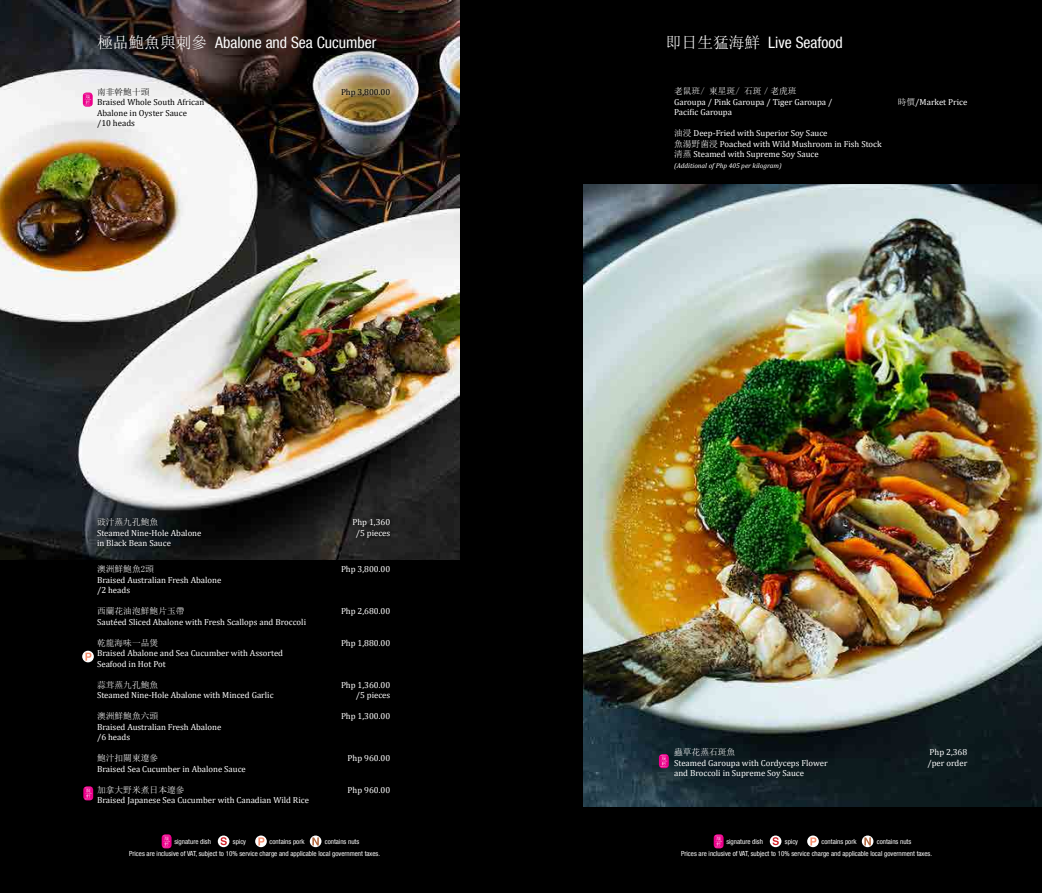
<style>
.page{position:relative;width:1042px;height:893px;background:#fff}
.page>*{position:absolute;margin:0;border:0;box-sizing:border-box;transform-origin:0 0}
.t1{font:condensed 15.75px "Helvetica Neue LT Com";color:#fff}
.t2{font:8.75px/10.5px "Cambria";color:#fff}
.t3{font:8.75px "Sim Sun";color:#fff}
.t4{font:8.75px/10.5px "Cambria";color:#000}
.t5{font:8.75px "Sim Sun";color:#000}
.t6{font:condensed 7px "Helvetica Neue LT Com";color:#fff}
.t7{font:italic 7px "Cambria";color:#fff}
.s1{font-family:"Sim Sun";font-stretch:normal}
.s2{font-family:"Sim Sun"}
</style>
<div class="page">
<div style="left:435px;top:0;width:166px;height:893px;background:#000"></div>
<div style="left:583px;top:0;width:459px;height:893px;background:#000"></div>
<img style="left:583px;top:185px;width:459px;height:621px">
<div style="left:0;top:0;width:459px;height:893px;background:#000"></div>
<img style="left:0;top:0;width:459px;height:560px">
<svg style="left:83px;top:786px;width:10px;height:14px"></svg>
<svg style="left:85px;top:788px;width:7px;height:12px"></svg>
<svg style="left:82px;top:651px;width:12px;height:11px"></svg>
<svg style="left:85px;top:653px;width:6px;height:8px"></svg>
<div style="left:659px;top:754px;width:10px;height:14px;background:#ec008b;border-radius:4px"></div>
<svg style="left:660px;top:755px;width:7px;height:13px"></svg>
<div style="left:93px;top:513px;width:302px;height:38px;background:#000;opacity:.75"></div>
<div style="left:93px;top:84px;width:302px;height:49px;background:#fff;opacity:.75"></div>
<svg style="left:162px;top:834px;width:10px;height:14px"></svg>
<svg style="left:163px;top:836px;width:7px;height:12px"></svg>
<svg style="left:255px;top:835px;width:12px;height:12px"></svg>
<svg style="left:258px;top:837px;width:6px;height:8px"></svg>
<svg style="left:310px;top:835px;width:11px;height:12px"></svg>
<svg style="left:312px;top:837px;width:7px;height:8px"></svg>
<svg style="left:218px;top:835px;width:11px;height:12px"></svg>
<svg style="left:221px;top:837px;width:6px;height:8px"></svg>
<svg style="left:714px;top:834px;width:9px;height:14px"></svg>
<svg style="left:715px;top:836px;width:7px;height:12px"></svg>
<svg style="left:807px;top:835px;width:12px;height:12px"></svg>
<svg style="left:810px;top:837px;width:6px;height:8px"></svg>
<svg style="left:862px;top:835px;width:11px;height:12px"></svg>
<svg style="left:864px;top:837px;width:7px;height:8px"></svg>
<svg style="left:770px;top:835px;width:11px;height:12px"></svg>
<svg style="left:772px;top:837px;width:7px;height:8px"></svg>
<svg style="left:83px;top:93px;width:10px;height:14px"></svg>
<svg style="left:84px;top:94px;width:7px;height:12px"></svg>
<h1 class="t1" style="left:97px;top:34px;width:281px"><span class="s1">極品鮑魚與刺參</span> Abalone and Sea Cucumber</h1>
<h1 class="t1" style="left:666px;top:34px;width:178px"><span class="s1">即日生猛海鮮</span> Live Seafood</h1>
<p class="t3" style="left:674px;top:87px;width:124px">老鼠班/ 東星斑/ 石斑／老虎班</p>
<p class="t2" style="left:674px;top:97px;width:160px">Garoupa / Pink Garoupa / Tiger Garoupa /</p>
<p class="t2" style="left:898px;top:97px;width:71px"><span class="s2">時價</span>/Market Price</p>
<p class="t2" style="left:674px;top:107px;width:59px">Pacific Garoupa</p>
<p class="t2" style="left:674px;top:128px;width:209px"><span class="s2">油浸</span> Deep-Fried with Superior Soy Sauce<br><span class="s2">魚湯野菌浸</span> Poached with Wild Mushroom in Fish Stock<span class="s2">清蒸</span> Steamed with Supreme Soy Sauce</p>
<p class="t7" style="left:674px;top:160px;width:109px">(Additional of Php 405 per kilogram)</p>
<p class="t5" style="left:97px;top:87px;width:54px">南非幹鮑十頭</p>
<p class="t4" style="left:341px;top:87px;width:51px">Php 3,800.00</p>
<p class="t4" style="left:97px;top:97px;width:109px">Braised Whole South African<br>Abalone in Oyster Sauce<br>/10 heads</p>
<p class="t3" style="left:97px;top:518px;width:63px">豉汁蒸九孔鮑魚</p>
<p class="t2" style="left:352px;top:517px;width:39px">Php 1,360</p>
<p class="t2" style="left:97px;top:528px;width:106px">Steamed Nine-Hole Abalone</p>
<p class="t2" style="left:356px;top:528px;width:36px">/5 pieces</p>
<p class="t2" style="left:97px;top:538px;width:75px">in Black Bean Sauce</p>
<p class="t3" style="left:97px;top:565px;width:58px">澳洲鮮鮑魚2頭</p>
<p class="t2" style="left:341px;top:564px;width:51px">Php 3,800.00</p>
<p class="t2" style="left:97px;top:575px;width:126px">Braised Australian Fresh Abalone /2 heads</p>
<p class="t3" style="left:97px;top:607px;width:89px">西蘭花油泡鮮鮑片玉帶</p>
<p class="t2" style="left:341px;top:606px;width:51px">Php 2,680.00</p>
<p class="t2" style="left:97px;top:617px;width:210px">Sautéed Sliced Abalone with Fresh Scallops and Broccoli</p>
<p class="t3" style="left:97px;top:638px;width:63px">乾龍海味一品煲</p>
<p class="t2" style="left:341px;top:638px;width:51px">Php 1,880.00</p>
<p class="t2" style="left:97px;top:648px;width:188px">Braised Abalone and Sea Cucumber with Assorted<br>Seafood in Hot Pot</p>
<p class="t3" style="left:97px;top:680px;width:63px">蒜茸蒸九孔鮑魚</p>
<p class="t2" style="left:341px;top:680px;width:51px">Php 1,360.00</p>
<p class="t2" style="left:97px;top:690px;width:178px">Steamed Nine-Hole Abalone with Minced Garlic</p>
<p class="t2" style="left:356px;top:690px;width:36px">/5 pieces</p>
<p class="t3" style="left:97px;top:712px;width:63px">澳洲鮮鮑魚六頭</p>
<p class="t2" style="left:341px;top:711px;width:51px">Php 1,300.00</p>
<p class="t2" style="left:97px;top:722px;width:126px">Braised Australian Fresh Abalone /6 heads</p>
<p class="t3" style="left:97px;top:754px;width:63px">鮑汁扣關東遼參</p>
<p class="t2" style="left:348px;top:753px;width:44px">Php 960.00</p>
<p class="t2" style="left:97px;top:764px;width:150px">Braised Sea Cucumber in Abalone Sauce</p>
<p class="t3" style="left:97px;top:785px;width:89px">加拿大野米煮日本遼參</p>
<p class="t2" style="left:348px;top:785px;width:44px">Php 960.00</p>
<p class="t2" style="left:97px;top:795px;width:213px">Braised Japanese Sea Cucumber with Canadian Wild Rice</p>
<p class="t6" style="left:174px;top:837px;width:38px">signature dish</p>
<p class="t6" style="left:233px;top:837px;width:15px">spicy</p>
<p class="t6" style="left:269px;top:837px;width:36px">contains pork</p>
<p class="t6" style="left:325px;top:837px;width:36px">contains nuts</p>
<p class="t6" style="left:129px;top:850px;width:252px">Prices are inclusive of VAT, subject to 10% service charge and applicable local government taxes.</p>
<p class="t3" style="left:674px;top:748px;width:63px">蟲草花蒸石斑魚</p>
<p class="t2" style="left:929px;top:747px;width:39px">Php 2,368</p>
<p class="t2" style="left:674px;top:758px;width:155px">Steamed Garoupa with Cordyceps Flower</p>
<p class="t2" style="left:927px;top:758px;width:41px">/per order</p>
<p class="t2" style="left:674px;top:768px;width:131px">and Broccoli in Supreme Soy Sauce</p>
<p class="t6" style="left:726px;top:837px;width:38px">signature dish</p>
<p class="t6" style="left:785px;top:837px;width:15px">spicy</p>
<p class="t6" style="left:821px;top:837px;width:36px">contains pork</p>
<p class="t6" style="left:876px;top:837px;width:36px">contains nuts</p>
<p class="t6" style="left:681px;top:850px;width:252px">Prices are inclusive of VAT, subject to 10% service charge and applicable local government taxes.</p>
</div>
